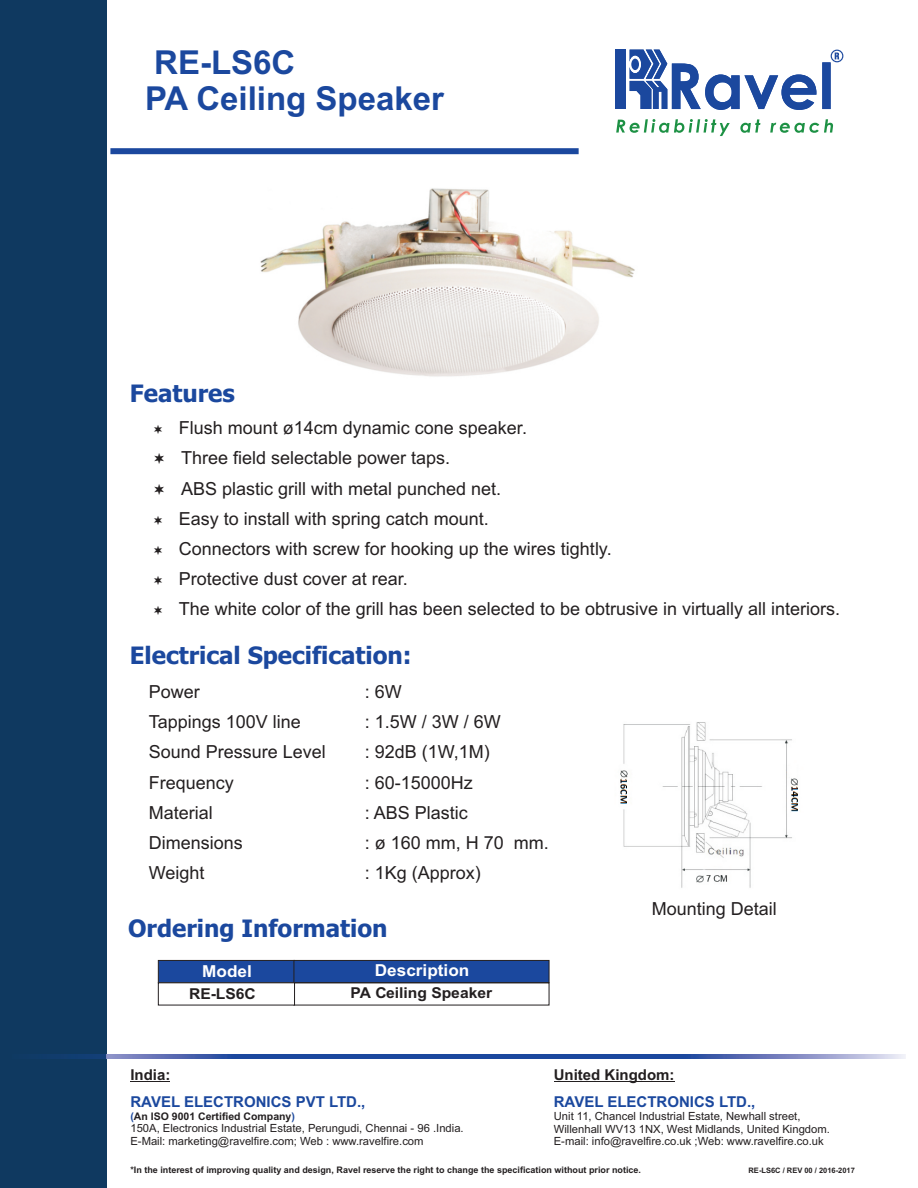
<style>
.page{position:relative;width:918px;height:1188px;background:#fff}
.page>*{position:absolute;margin:0;border:0;box-sizing:border-box;transform-origin:0 0}
.t1{font:700 33px "Arial";color:#1b489e}
.t2{font:700 24px "Tahoma";color:#1b489e}
.t3{font:18px/30.2px "Arial";color:#231f20}
.t4{font:700 16.5px "Arial";color:#fff;scale:1.04 1}
.t5{font:700 15px "Arial";color:#1b489e}
.t6{font:700 15px "Arial";color:#231f20;scale:1.04 1}
.t7{font:700 15px "Arial";color:#231f20}
.t8{font:11.25px/12.6px "Arial";color:#231f20}
.t9{font:700 10.5px "Arial";color:#231f20}
.t10{font:700 9px "Arial";color:#231f20}
.t11{font:700 7.5px "Arial";color:#231f20}
.s1{color:#1b489e}
</style>
<div class="page">
<div style="left:616px;top:50px;width:10px;height:59px;background:#1b489e"></div>
<svg style="left:616px;top:119px;width:217px;height:17px"></svg>
<svg style="left:831px;top:50px;width:12px;height:12px"></svg>
<svg style="left:832px;top:51px;width:10px;height:10px"></svg>
<svg style="left:630px;top:50px;width:209px;height:60px"></svg>
<div style="left:0;top:0;width:106px;height:1188px;background:#0f3960"></div>
<div style="left:110px;top:148px;width:469px;height:6px;background:#1b489e"></div>
<svg style="left:158px;top:960px;width:391px;height:45px"></svg>
<img style="left:260px;top:188px;width:375px;height:189px">
<hr style="left:130px;top:1081px;width:40px;height:1px;background:#231f20">
<hr style="left:554px;top:1081px;width:121px;height:1px;background:#231f20">
<img style="left:460px;top:1055px;width:445px;height:3px">
<img style="left:47px;top:1055px;width:413px;height:3px">
<img style="left:620px;top:722px;width:178px;height:166px">
<h1 class="t1" style="left:154px;top:50px;width:143px">RE-LS6C</h1>
<h1 class="t1" style="left:145px;top:86px;width:300px">PA Ceiling Speaker</h1>
<h2 class="t2" style="left:130px;top:384px;width:106px">Features</h2>
<p class="t3" style="left:179px;top:414px;width:663px">Flush mount 14cm dynamic cone speaker.<br>Three field selectable power taps.<br>ABS plastic grill with metal punched net.<br>Easy to install with spring catch mount.<br>Connectors with screw for hooking up the wires tightly.<br>Protective dust cover at rear.<br>The white color of the grill has been selected to be obtrusive in virtually all interiors.</p>
<p class="t3" style="left:283px;top:414px;width:12px">ø</p>
<h2 class="t2" style="left:130px;top:646px;width:283px">Electrical Specification:</h2>
<p class="t3" style="left:149px;top:678px;width:53px">Power</p>
<p class="t3" style="left:365px;top:678px;width:39px">: 6W</p>
<p class="t3" style="left:149px;top:709px;width:154px">Tappings 100V line</p>
<p class="t3" style="left:365px;top:709px;width:138px">: 1.5W / 3W / 6W</p>
<p class="t3" style="left:149px;top:739px;width:179px">Sound Pressure Level</p>
<p class="t3" style="left:365px;top:739px;width:127px">: 92dB (1W,1M)</p>
<p class="t3" style="left:149px;top:769px;width:87px">Frequency</p>
<p class="t3" style="left:365px;top:769px;width:110px">: 60-15000Hz</p>
<p class="t3" style="left:149px;top:799px;width:66px">Material</p>
<p class="t3" style="left:365px;top:799px;width:105px">: ABS Plastic</p>
<p class="t3" style="left:149px;top:829px;width:96px">Dimensions</p>
<p class="t3" style="left:365px;top:829px;width:186px">: ø 160 mm, H 70 mm.</p>
<p class="t3" style="left:149px;top:859px;width:57px">Weight</p>
<p class="t3" style="left:365px;top:859px;width:118px">: 1Kg (Approx)</p>
<h2 class="t2" style="left:128px;top:918px;width:261px">Ordering Information</h2>
<p class="t4" style="left:202px;top:965px;width:49px">Model</p>
<p class="t4" style="left:375px;top:964px;width:92px">Description</p>
<p class="t6" style="left:189px;top:988px;width:66px">RE-LS6C</p>
<p class="t6" style="left:351px;top:987px;width:138px">PA Ceiling Speaker</p>
<p class="t3" style="left:652px;top:895px;width:127px">Mounting Detail</p>
<p class="t7" style="left:130px;top:1069px;width:42px">India:</p>
<p class="t9" style="left:130px;top:1112px;width:166px"><span class="s1">(</span>An ISO 9001 Certified Company<span class="s1">)</span></p>
<p class="t8" style="left:130px;top:1123px;width:335px">150A, Electronics Industrial Estate, Perungudi, Chennai - 96 .India.<br>E-Mail: marketing@ravelfire.com; Web : www.ravelfire.com</p>
<p class="t5" style="left:130px;top:1096px;width:237px">RAVEL ELECTRONICS PVT LTD.,</p>
<p class="t7" style="left:554px;top:1069px;width:122px">United Kingdom:</p>
<p class="t8" style="left:554px;top:1111px;width:278px">Unit 11, Chancel Industrial Estate, Newhall street,<br>Willenhall WV13 1NX, West Midlands, United Kingdom.<br>E-mail: info@ravelfire.co.uk ;Web: www.ravelfire.co.uk</p>
<p class="t5" style="left:554px;top:1096px;width:203px">RAVEL ELECTRONICS LTD.,</p>
<p class="t10" style="left:130px;top:1166px;width:512px">*In the interest of improving quality and design, Ravel reserve the right to change the specification without prior notice.</p>
<p class="t11" style="left:749px;top:1168px;width:108px">RE-LS6C / REV 00 / 2016-2017</p>
</div>
